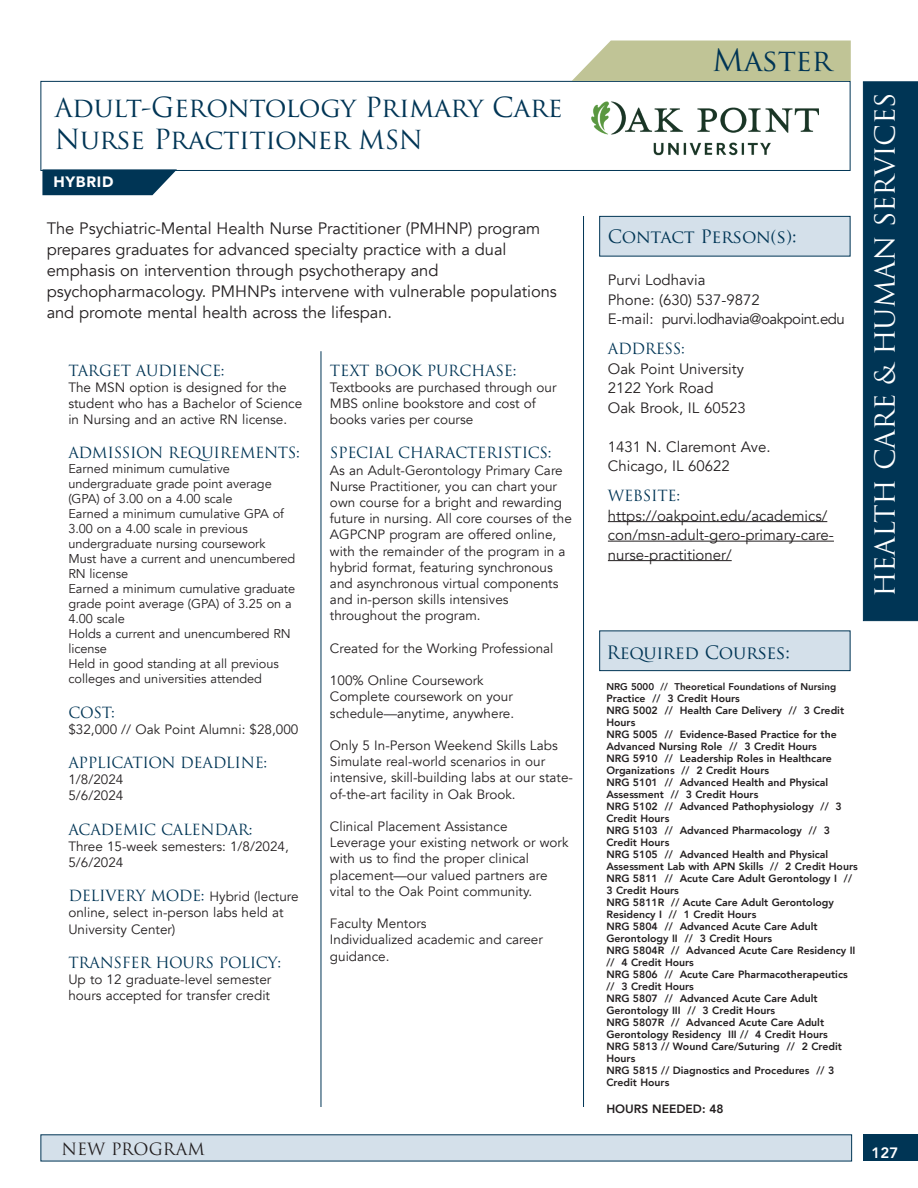
<style>
.page{position:relative;width:918px;height:1188px;background:#fff}
.page>*{position:absolute;margin:0;border:0;box-sizing:border-box;transform-origin:0 0}
.degree{font:30px "Trajan Pro";letter-spacing:-.015em;color:#003555}
.degree-2{font:27px "Trajan Pro";letter-spacing:-.015em;color:#003555}
.t1{font:27px "Trajan Pro";letter-spacing:-.015em;color:#fff}
.rt_contact{font:18px "Trajan Pro";letter-spacing:-.015em;color:#003555}
._8_5_Bullet_10_lead{font:16.5px/21px "Avenir";letter-spacing:-.005em;color:#231f20}
._8_5_Bullet_10_lead-2{font:16.5px "Trajan Pro 3";color:#231f20}
.body_avenir_book_10{font:15px/19.5px "Avenir";color:#231f20}
.body_avenir_book_10-2{font:15px "Trajan Pro";letter-spacing:-.02em;color:#003555}
.body_avenir_book_10-3{font:15px "Avenir";letter-spacing:-.03em;color:#231f20}
.TOC_blue_Subs{font:15px "Trajan Pro";letter-spacing:-.02em;color:#003555}
.body_avenir_book_10-4{font:900 15px "Avenir";letter-spacing:.05em;color:#fff}
.t2{font:800 15px "Avenir";color:#fff}
.body_avenir_book_9_a{font:13.5px/16.2px "Avenir";color:#231f20}
.body_avenir_book_10-5{font:13.5px/16.2px "Avenir";color:#231f20}
._8_5_Bullet_10_lead-3{font:12.75px/15px "Avenir";letter-spacing:-.005em;color:#231f20}
.course_info{font:800 12px "Avenir";color:#231f20}
.course_info-2{font:800 10.5px/12px "Avenir";color:#231f20}
.course_info-3{font:800 9.75px "Avenir";color:#231f20}
.s1{font-size:25.5px}
.s2{font-family:"Trajan Pro";font-size:15px;color:#003555}
</style>
<div class="page">
<div style="left:863px;top:1134px;width:55px;height:27px;background:#003555"></div>
<div style="left:40px;top:81px;width:810px;height:90px;background:#fff;border:1px solid #003555"></div>
<div style="left:863px;top:81px;width:55px;height:540px;background:#003555"></div>
<hr style="left:583px;top:216px;width:1px;height:891px;background:#003555">
<div style="left:40px;top:1134px;width:812px;height:27px;background:#d4e0ea"></div>
<div style="left:599px;top:631px;width:251px;height:40px;background:#d4e0ea;border:1px solid #003555"></div>
<div style="left:599px;top:216px;width:251px;height:40px;background:#d4e0ea;border:1px solid #003555"></div>
<hr style="left:321px;top:351px;width:1px;height:756px;background:#003555">
<hr style="left:608px;top:521px;width:219px;height:1px;background:#231f20">
<hr style="left:608px;top:541px;width:226px;height:1px;background:#231f20">
<hr style="left:608px;top:560px;width:124px;height:1px;background:#231f20">
<svg style="left:572px;top:40px;width:279px;height:41px;background:#c5c89e"></svg>
<svg style="left:42px;top:169px;width:135px;height:26px;background:#1b4a67"></svg>
<img style="left:592px;top:101px;width:226px;height:55px">
<p class="degree-2" style="left:55px;top:90px;width:509px"><span class="s1">A</span>dult-Gerontology Primary Care</p>
<p class="degree-2" style="left:55px;top:122px;width:370px">Nurse Practitioner <span class="s1">MSN</span></p>
<p class="body_avenir_book_10-4" style="left:53px;top:169px;width:62px">HYBRID</p>
<p class="_8_5_Bullet_10_lead" style="left:47px;top:218px;width:512px">The Psychiatric-Mental Health Nurse Practitioner (PMHNP) program prepares graduates for advanced specialty practice with a dual emphasis on intervention through psychotherapy and psychopharmacology. PMHNPs intervene with vulnerable populations and promote mental health across the lifespan.</p>
<p class="body_avenir_book_10-2" style="left:68px;top:361px;width:158px">TARGET AUDIENCE:</p>
<p class="body_avenir_book_9_a" style="left:68px;top:379px;width:235px">The MSN option is designed for the student who has a Bachelor of Science in Nursing and an active RN license.</p>
<p class="body_avenir_book_10-2" style="left:68px;top:444px;width:233px">ADMISSION REQUIREMENTS:</p>
<p class="_8_5_Bullet_10_lead-3" style="left:68px;top:462px;width:205px">Earned minimum cumulative undergraduate grade point average (GPA) of 3.00 on a 4.00 scale</p>
<p class="_8_5_Bullet_10_lead-3" style="left:68px;top:507px;width:217px">Earned a minimum cumulative GPA of<br>3.00 on a 4.00 scale in previous undergraduate nursing coursework</p>
<p class="_8_5_Bullet_10_lead-3" style="left:68px;top:552px;width:228px">Must have a current and unencumbered<br>RN license</p>
<p class="_8_5_Bullet_10_lead-3" style="left:68px;top:582px;width:228px">Earned a minimum cumulative graduate grade point average (GPA) of 3.25 on a<br>4.00 scale</p>
<p class="_8_5_Bullet_10_lead-3" style="left:68px;top:627px;width:224px">Holds a current and unencumbered RN license</p>
<p class="_8_5_Bullet_10_lead-3" style="left:68px;top:657px;width:212px">Held in good standing at all previous colleges and universities attended</p>
<p class="body_avenir_book_10-2" style="left:68px;top:703px;width:48px">COST:</p>
<p class="body_avenir_book_10-5" style="left:68px;top:721px;width:231px">$32,000 // Oak Point Alumni: $28,000</p>
<p class="body_avenir_book_10-2" style="left:68px;top:753px;width:200px">APPLICATION DEADLINE:</p>
<p class="body_avenir_book_9_a" style="left:68px;top:772px;width:57px">1/8/2024</p>
<p class="body_avenir_book_9_a" style="left:68px;top:788px;width:57px">5/6/2024</p>
<p class="body_avenir_book_10-2" style="left:68px;top:820px;width:186px">ACADEMIC CALENDAR:</p>
<p class="body_avenir_book_9_a" style="left:68px;top:838px;width:222px">Three 15-week semesters: 1/8/2024,<br>5/6/2024</p>
<p class="body_avenir_book_10-5" style="left:68px;top:889px;width:232px"><span class="s2">DELIVERY MODE:</span> Hybrid (lecture online, select in-person labs held at<br>University Center)</p>
<p class="body_avenir_book_10-2" style="left:68px;top:953px;width:214px">TRANSFER HOURS POLICY:</p>
<p class="body_avenir_book_10-5" style="left:68px;top:972px;width:204px">Up to 12 graduate-level semester hours accepted for transfer credit</p>
<p class="body_avenir_book_10-2" style="left:330px;top:361px;width:188px">TEXT BOOK PURCHASE:</p>
<p class="body_avenir_book_10-5" style="left:330px;top:379px;width:228px">Textbooks are purchased through our<br>MBS online bookstore and cost of books varies per course</p>
<p class="body_avenir_book_10-2" style="left:330px;top:444px;width:223px">SPECIAL CHARACTERISTICS:</p>
<p class="body_avenir_book_9_a" style="left:330px;top:462px;width:243px">As an Adult-Gerontology Primary Care Nurse Practitioner, you can chart your own course for a bright and rewarding future in nursing. All core courses of the AGPCNP program are offered online, with the remainder of the program in a hybrid format, featuring synchronous and asynchronous virtual components and in-person skills intensives throughout the program.</p>
<p class="body_avenir_book_9_a" style="left:330px;top:640px;width:225px">Created for the Working Professional</p>
<p class="body_avenir_book_9_a" style="left:330px;top:673px;width:155px">100% Online Coursework</p>
<p class="body_avenir_book_9_a" style="left:330px;top:689px;width:186px">Complete coursework on your schedule—anytime, anywhere.</p>
<p class="body_avenir_book_9_a" style="left:330px;top:738px;width:229px">Only 5 In-Person Weekend Skills Labs</p>
<p class="body_avenir_book_9_a" style="left:330px;top:754px;width:245px">Simulate real-world scenarios in our intensive, skill-building labs at our state&shy;of-the-art facility in Oak Brook.</p>
<p class="body_avenir_book_9_a" style="left:330px;top:819px;width:179px">Clinical Placement Assistance</p>
<p class="body_avenir_book_9_a" style="left:330px;top:835px;width:240px">Leverage your existing network or work with us to find the proper clinical placement—our valued partners are vital to the Oak Point community.</p>
<p class="body_avenir_book_9_a" style="left:330px;top:916px;width:98px">Faculty Mentors</p>
<p class="body_avenir_book_9_a" style="left:330px;top:932px;width:214px">Individualized academic and career guidance.</p>
<p class="_8_5_Bullet_10_lead-2" style="left:62px;top:1138px;width:145px">NEW PROGRAM</p>
<p class="degree" style="left:712px;top:41px;width:121px">Master</p>
<p class="rt_contact" style="left:608px;top:225px;width:190px">Contact Person(s):</p>
<p class="body_avenir_book_10" style="left:608px;top:270px;width:99px">Purvi Lodhavia</p>
<p class="body_avenir_book_10" style="left:608px;top:290px;width:154px">Phone: (630) 537-9872</p>
<p class="body_avenir_book_10-3" style="left:608px;top:310px;width:239px">E-mail: purvi.lodhavia@oakpoint.edu</p>
<p class="TOC_blue_Subs" style="left:608px;top:339px;width:78px">ADDRESS:</p>
<p class="body_avenir_book_10" style="left:608px;top:359px;width:138px">Oak Point University</p>
<p class="body_avenir_book_10" style="left:608px;top:378px;width:107px">2122 York Road</p>
<p class="body_avenir_book_10" style="left:608px;top:398px;width:139px">Oak Brook, IL 60523</p>
<p class="body_avenir_book_10" style="left:608px;top:437px;width:164px">1431 N. Claremont Ave.</p>
<p class="body_avenir_book_10" style="left:608px;top:456px;width:124px">Chicago, IL 60622</p>
<p class="TOC_blue_Subs" style="left:608px;top:486px;width:74px">WEBSITE:</p>
<p class="body_avenir_book_10" style="left:608px;top:506px;width:228px">https://oakpoint.edu/academics/ con/msn-adult-gero-primary-care&shy;nurse-practitioner/</p>
<h2 class="t1" style="left:868px;top:597px;width:506px;rotate:-90deg">HEALTH CARE &amp; HUMAN SERVICES</h2>
<p class="rt_contact" style="left:606px;top:641px;width:185px">Required Courses:</p>
<p class="course_info-3" style="left:606px;top:679px;width:231px">NRG 5000 // Theoretical Foundations of Nursing</p>
<p class="course_info-2" style="left:606px;top:693px;width:135px">Practice // 3 Credit Hours</p>
<p class="course_info-2" style="left:606px;top:705px;width:239px">NRG 5002 // Health Care Delivery // 3 Credit<br>Hours</p>
<p class="course_info-2" style="left:606px;top:729px;width:232px">NRG 5005 // Evidence-Based Practice for the<br>Advanced Nursing Role // 3 Credit Hours</p>
<p class="course_info-2" style="left:606px;top:753px;width:227px">NRG 5910 // Leadership Roles in Healthcare<br>Organizations // 2 Credit Hours</p>
<p class="course_info-2" style="left:606px;top:777px;width:223px">NRG 5101 // Advanced Health and Physical<br>Assessment // 3 Credit Hours</p>
<p class="course_info-2" style="left:606px;top:801px;width:237px">NRG 5102 // Advanced Pathophysiology // 3<br>Credit Hours</p>
<p class="course_info-2" style="left:606px;top:825px;width:225px">NRG 5103 // Advanced Pharmacology // 3<br>Credit Hours</p>
<p class="course_info-2" style="left:606px;top:849px;width:253px">NRG 5105 // Advanced Health and Physical<br>Assessment Lab with APN Skills // 2 Credit Hours</p>
<p class="course_info-2" style="left:606px;top:873px;width:247px">NRG 5811 // Acute Care Adult Gerontology I //<br>3 Credit Hours</p>
<p class="course_info-2" style="left:606px;top:897px;width:229px">NRG 5811R // Acute Care Adult Gerontology<br>Residency I // 1 Credit Hours</p>
<p class="course_info-2" style="left:606px;top:921px;width:213px">NRG 5804 // Advanced Acute Care Adult<br>Gerontology II // 3 Credit Hours</p>
<p class="course_info-2" style="left:606px;top:945px;width:251px">NRG 5804R // Advanced Acute Care Residency II // 4 Credit Hours</p>
<p class="course_info-2" style="left:606px;top:969px;width:243px">NRG 5806 // Acute Care Pharmacotherapeutics // 3 Credit Hours</p>
<p class="course_info-2" style="left:606px;top:993px;width:213px">NRG 5807 // Advanced Acute Care Adult<br>Gerontology III // 3 Credit Hours</p>
<p class="course_info-2" style="left:606px;top:1017px;width:223px">NRG 5807R // Advanced Acute Care Adult<br>Gerontology Residency III // 4 Credit Hours</p>
<p class="course_info-2" style="left:606px;top:1041px;width:237px">NRG 5813 // Wound Care/Suturing // 2 Credit<br>Hours</p>
<p class="course_info-2" style="left:606px;top:1065px;width:229px">NRG 5815 // Diagnostics and Procedures // 3<br>Credit Hours</p>
<p class="course_info" style="left:606px;top:1099px;width:119px">HOURS NEEDED: 48</p>
<h3 class="t2" style="left:872px;top:1142px;width:28px">127</h3>
</div>
